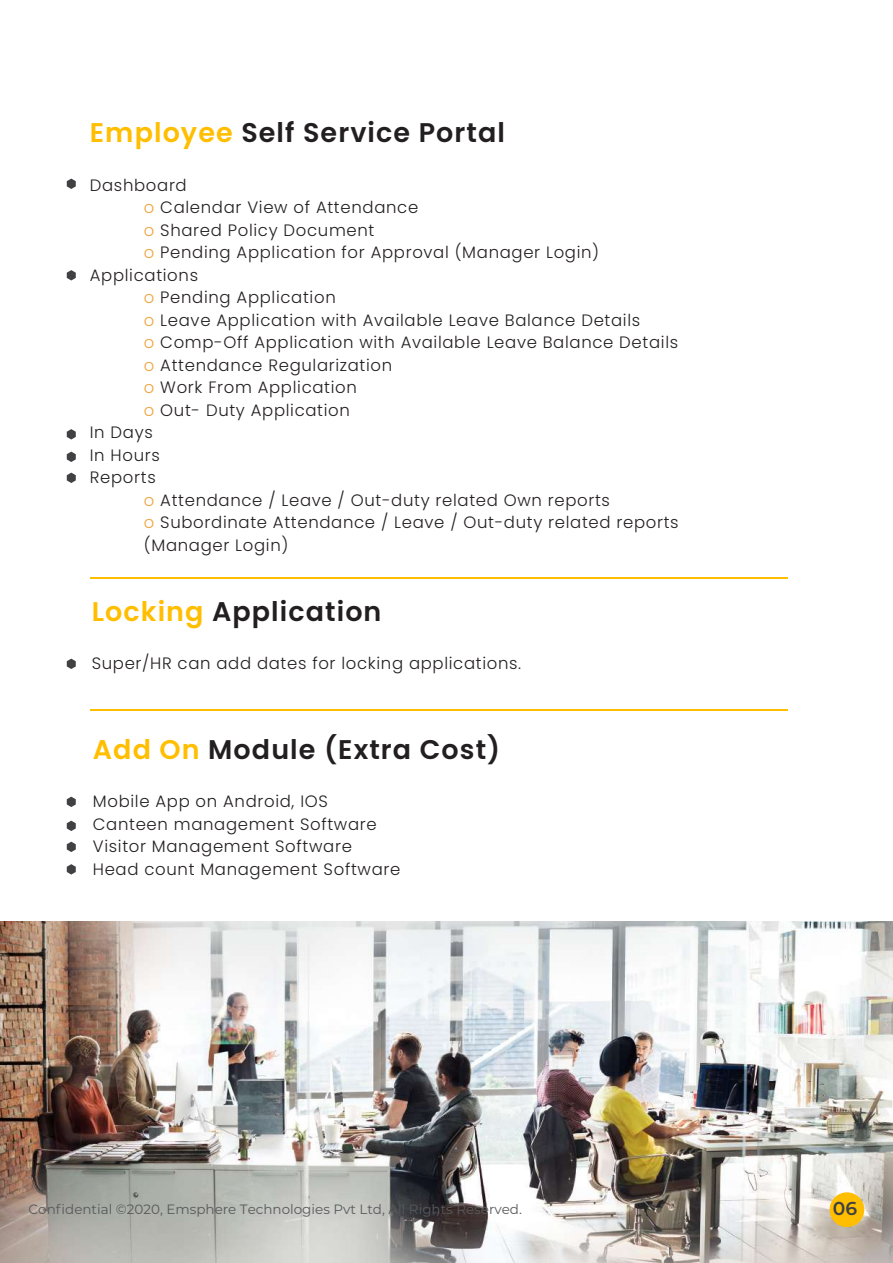
<style>
.page{position:relative;width:893px;height:1263px;background:#fff}
.page>*{position:absolute;margin:0;border:0;box-sizing:border-box;transform-origin:0 0}
.t1{font:600 27px "Poppins";letter-spacing:.04em;color:#231f20}
.t2{font:600 18.75px "Montserrat";color:#414042}
.t3{font:300 16.5px/22.5px "Poppins";letter-spacing:.04em;color:#231f20}
.t4{font:13.5px "Montserrat";color:#58595b}
.s1{color:#ffbe00}
.s2{color:#f0a540}
</style>
<div class="page">
<img style="left:0;top:922px;width:893px;height:341px">
<div style="left:830px;top:1192px;width:34px;height:35px;background:#ffbe00;border-radius:50%"></div>
<hr style="left:90px;top:577px;width:697px;height:2px;background:#ffbe00">
<hr style="left:90px;top:709px;width:697px;height:2px;background:#ffbe00">
<svg style="left:67px;top:179px;width:9px;height:10px"></svg>
<svg style="left:67px;top:270px;width:9px;height:10px"></svg>
<svg style="left:67px;top:429px;width:9px;height:10px"></svg>
<svg style="left:67px;top:452px;width:9px;height:10px"></svg>
<svg style="left:67px;top:473px;width:9px;height:10px"></svg>
<svg style="left:67px;top:659px;width:9px;height:10px"></svg>
<svg style="left:67px;top:797px;width:9px;height:10px"></svg>
<svg style="left:67px;top:821px;width:9px;height:10px"></svg>
<svg style="left:67px;top:842px;width:9px;height:10px"></svg>
<svg style="left:67px;top:864px;width:9px;height:10px"></svg>
<h1 class="t1" style="left:90px;top:117px;width:417px"><span class="s1">Employee</span> Self Service Portal</h1>
<p class="t3" style="left:90px;top:174px;width:98px">Dashboard</p>
<p class="t3" style="left:144px;top:196px;width:276px"><span class="s2">o</span> Calendar View of Attendance</p>
<p class="t3" style="left:144px;top:219px;width:232px"><span class="s2">o</span> Shared Policy Document</p>
<p class="t3" style="left:144px;top:241px;width:457px"><span class="s2">o</span> Pending Application for Approval (Manager Login)</p>
<p class="t3" style="left:90px;top:264px;width:110px">Applications</p>
<p class="t3" style="left:144px;top:286px;width:193px"><span class="s2">o</span> Pending Application</p>
<p class="t3" style="left:144px;top:309px;width:498px"><span class="s2">o</span> Leave Application with Available Leave Balance Details</p>
<p class="t3" style="left:144px;top:331px;width:536px"><span class="s2">o</span> Comp-Off Application with Available Leave Balance Details</p>
<p class="t3" style="left:144px;top:354px;width:250px"><span class="s2">o</span> Attendance Regularization</p>
<p class="t3" style="left:144px;top:376px;width:215px"><span class="s2">o</span> Work From Application</p>
<p class="t3" style="left:144px;top:399px;width:208px"><span class="s2">o</span> Out- Duty Application</p>
<p class="t3" style="left:90px;top:421px;width:64px">In Days</p>
<p class="t3" style="left:90px;top:444px;width:71px">In Hours</p>
<p class="t3" style="left:90px;top:466px;width:67px">Reports</p>
<p class="t3" style="left:144px;top:489px;width:468px"><span class="s2">o</span> Attendance / Leave / Out-duty related Own reports</p>
<p class="t3" style="left:144px;top:511px;width:536px"><span class="s2">o</span> Subordinate Attendance / Leave / Out-duty related reports</p>
<p class="t3" style="left:144px;top:534px;width:146px">(Manager Login)</p>
<h1 class="t1" style="left:92px;top:596px;width:291px"><span class="s1">Locking</span> Application</h1>
<p class="t3" style="left:92px;top:652px;width:431px">Super/HR can add dates for locking applications.</p>
<h1 class="t1" style="left:93px;top:734px;width:409px"><span class="s1">Add On</span> Module (Extra Cost)</h1>
<p class="t3" style="left:93px;top:790px;width:309px">Mobile App on Android, IOS<br>Canteen management Software<br>Visitor Management Software<br>Head count Management Software</p>
<p class="t4" style="left:29px;top:1199px;width:495px">Confidential ©2020, Emsphere Technologies Pvt Ltd, All Rights Reserved.</p>
<p class="t2" style="left:833px;top:1195px;width:26px">06</p>
</div>
